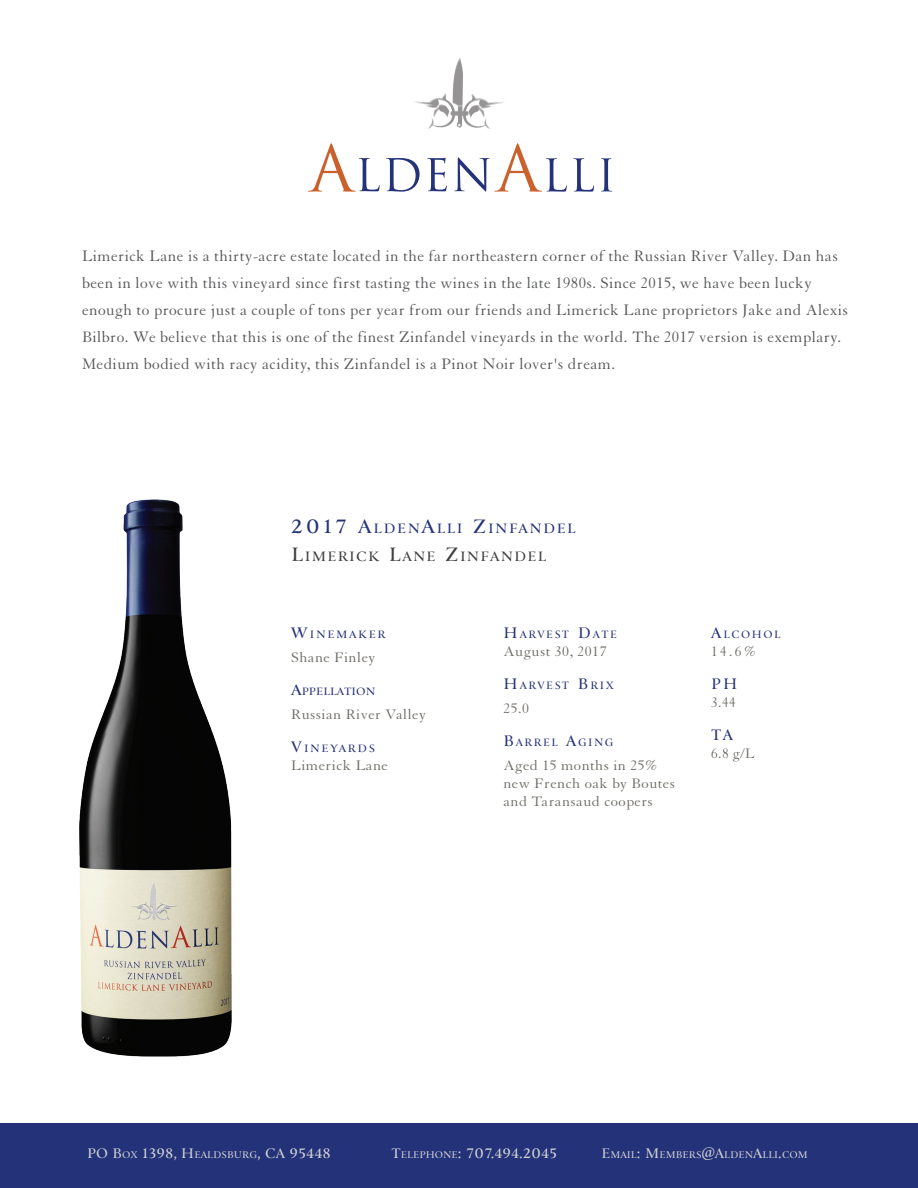
<style>
.page{position:relative;width:918px;height:1188px;background:#fff}
.page>*{position:absolute;margin:0;border:0;box-sizing:border-box;transform-origin:0 0}
.t1{font:16.5px/27px "Granjon";letter-spacing:.025em;color:#57585a}
.t2{font:16.5px "Eason Display Caps";color:#243279}
.t3{font:15px/18px "Granjon";letter-spacing:.03em;color:#6f6d66;scale:1.04 1}
.t4{font:15px "Eason Display Caps";color:#d1d2d4}
.t5{font:15px "Granjon";letter-spacing:.03em;color:#6f6d66}
.t6{font:14.7px "Eason Display Caps";letter-spacing:.09em;color:#243279;scale:1.04 1}
.t7{font:14.7px "Eason Display Caps";letter-spacing:.07em;color:#3e3e3f;scale:1.04 1}
.t8{font:11.55px "Eason Display Caps";letter-spacing:.13em;color:#243279}
.t9{font:11.55px "Eason Display Caps";letter-spacing:.13em;color:#243279;scale:1.04 1}
.t10{font:11.55px "Eason Display Caps";color:#243279;scale:1.04 1}
.t11{font:10.5px "Eason Display Caps";color:#d1d2d4}
.s1{font-size:21px}
.s2{font-size:16.5px}
.s3{font-size:10.5px}
.s4{font-size:15px}
</style>
<div class="page">
<img style="left:79px;top:499px;width:153px;height:558px">
<svg style="left:308px;top:143px;width:304px;height:49px"></svg>
<svg style="left:414px;top:58px;width:90px;height:71px"></svg>
<div style="left:0;top:1124px;width:918px;height:64px;background:#243279"></div>
<p class="t1" style="left:82px;top:242px;width:768px">Limerick Lane is a thirty-acre estate located in the far northeastern corner of the Russian River Valley. Dan has been in love with this vineyard since first tasting the wines in the late 1980s. Since 2015, we have been lucky enough to procure just a couple of tons per year from our friends and Limerick Lane proprietors Jake and Alexis Bilbro. We believe that this is one of the finest Zinfandel vineyards in the world. The 2017 version is exemplary.<br>Medium bodied with racy acidity, this Zinfandel is a Pinot Noir lover's dream.</p>
<p class="t6" style="left:291px;top:520px;width:275px"><span class="s1">2017 A</span>LDEN<span class="s1">A</span>LLI <span class="s1">Z</span>INFANDEL</p>
<p class="t7" style="left:291px;top:548px;width:247px"><span class="s1">L</span>IMERICK <span class="s1">L</span>ANE <span class="s1">Z</span>INFANDEL</p>
<p class="t9" style="left:291px;top:628px;width:93px"><span class="s2">W</span>INEMAKER</p>
<p class="t3" style="left:291px;top:649px;width:83px">Shane Finley</p>
<p class="t10" style="left:291px;top:685px;width:83px"><span class="s2">A</span>PPELLATION</p>
<p class="t3" style="left:291px;top:706px;width:131px">Russian River Valley</p>
<p class="t9" style="left:291px;top:742px;width:82px"><span class="s2">V</span>INEYARDS</p>
<p class="t3" style="left:291px;top:757px;width:95px">Limerick Lane</p>
<p class="t8" style="left:503px;top:628px;width:115px"><span class="s2">H</span>ARVEST <span class="s2">D</span>ATE</p>
<p class="t3" style="left:503px;top:643px;width:101px">August 30, 2017</p>
<p class="t8" style="left:503px;top:679px;width:112px"><span class="s2">H</span>ARVEST <span class="s2">B</span>RIX</p>
<p class="t3" style="left:503px;top:700px;width:26px">25.0</p>
<p class="t8" style="left:503px;top:736px;width:112px"><span class="s2">B</span>ARREL <span class="s2">A</span>GING</p>
<p class="t3" style="left:503px;top:757px;width:167px">Aged 15 months in 25% new French oak by Boutes and Taransaud coopers</p>
<p class="t8" style="left:711px;top:628px;width:71px"><span class="s2">A</span>LCOHOL</p>
<p class="t5" style="left:711px;top:644px;width:46px">14.6%</p>
<p class="t2" style="left:711px;top:675px;width:28px">pH</p>
<p class="t5" style="left:711px;top:695px;width:26px">3.44</p>
<p class="t2" style="left:711px;top:726px;width:24px">TA</p>
<p class="t5" style="left:711px;top:746px;width:45px">6.8 g/L</p>
<p class="t4" style="left:87px;top:1145px;width:245px">PO B<span class="s3">OX</span> 1398, H<span class="s3">EALDSBURG</span>, CA 95448</p>
<p class="t4" style="left:391px;top:1145px;width:167px">T<span class="s3">ELEPHONE</span>: 707.494.2045</p>
<p class="t11" style="left:601px;top:1149px;width:208px"><span class="s4">E</span>MAIL<span class="s4">: M</span>EMBERS<span class="s4">@A</span>LDEN<span class="s4">A</span>LLI<span class="s4">.</span>COM</p>
</div>
